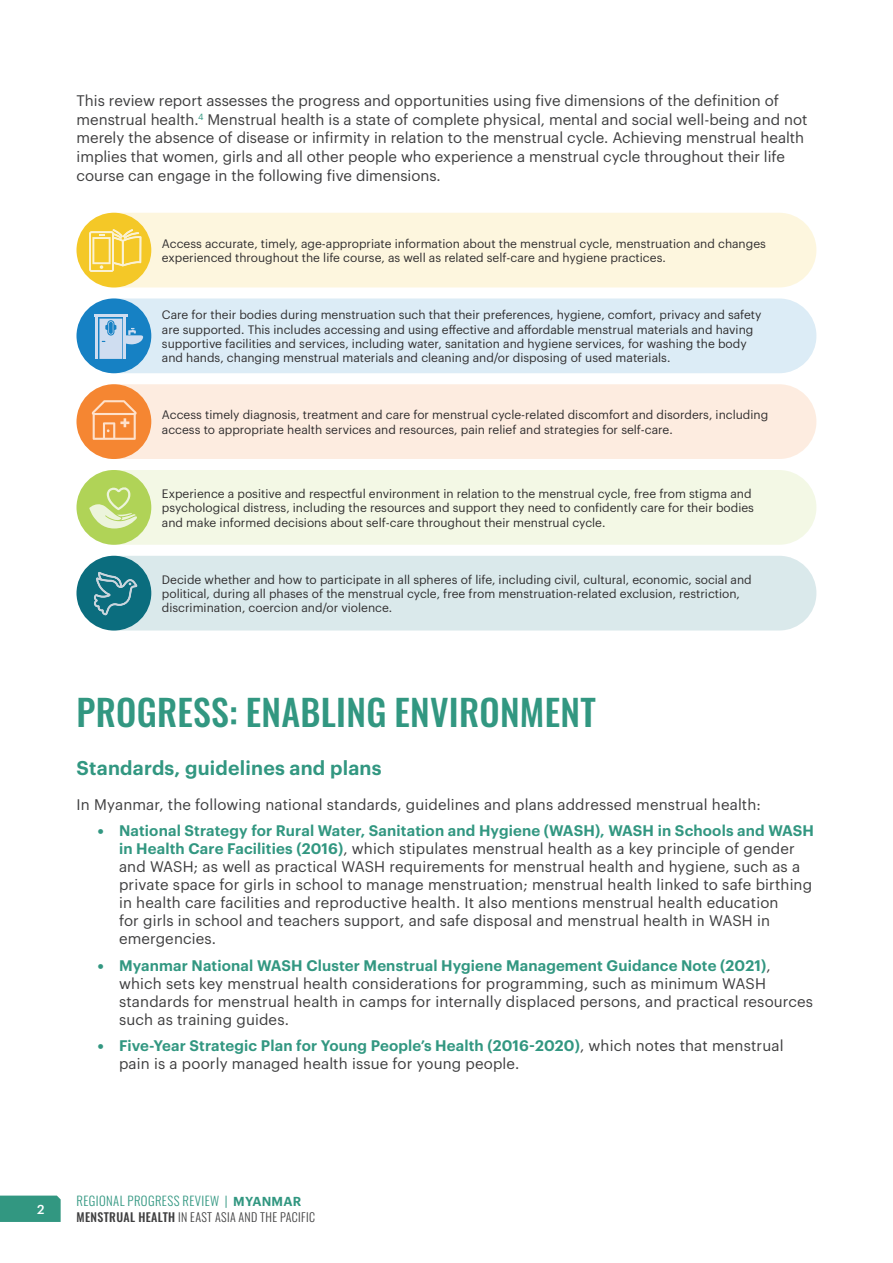
<style>
.page{position:relative;width:893px;height:1263px;background:#fff}
.page>*{position:absolute;margin:0;border:0;box-sizing:border-box;transform-origin:0 0}
.Body_Copy{font:500 36px "Oswald";letter-spacing:.01em;color:#329781}
.t1{font:600 19.5px "Graphik";letter-spacing:.01em;color:#329781}
.t2{font:15px/18px "Graphik";letter-spacing:.01em;color:#3e3e3f}
.t3{font:300 12.75px "Oswald";letter-spacing:.03em;color:#329781}
.t4{font:500 12.75px "Graphik";color:#fff}
.t5{font:12px/14.2px "Graphik";color:#312f30}
.t6{font:300 12px "Oswald";letter-spacing:.03em;color:#3e3e3f}
.s1{font-family:"Graphik Super";color:#329781}
.s2{font-weight:600;color:#329781}
.s3{font-family:"Graphik";font-weight:600}
.s4{font-weight:500}
</style>
<div class="page">
<div style="left:0;top:1195px;width:61px;height:27px;background:#329781"></div>
<div style="left:77px;top:213px;width:739px;height:74px;background:#fdf6de;border-radius:37px"></div>
<div style="left:77px;top:298px;width:739px;height:75px;background:#dcecf6;border-radius:37px"></div>
<div style="left:77px;top:384px;width:739px;height:75px;background:#fdece0;border-radius:37px"></div>
<div style="left:77px;top:470px;width:739px;height:75px;background:#f3f8e5;border-radius:37px"></div>
<div style="left:77px;top:556px;width:739px;height:74px;background:#dae9eb;border-radius:37px"></div>
<div style="left:77px;top:556px;width:74px;height:74px;background:#0b6d7e;border-radius:50%"></div>
<svg style="left:94px;top:572px;width:43px;height:43px"></svg>
<div style="left:77px;top:213px;width:74px;height:74px;background:#f4c827;border-radius:50%"></div>
<svg style="left:89px;top:229px;width:52px;height:43px"></svg>
<div style="left:77px;top:470px;width:74px;height:75px;background:#b0d357;border-radius:50%"></div>
<svg style="left:89px;top:487px;width:48px;height:41px"></svg>
<div style="left:77px;top:384px;width:74px;height:75px;background:#f58632;border-radius:50%"></div>
<svg style="left:92px;top:400px;width:45px;height:40px"></svg>
<div style="left:77px;top:298px;width:74px;height:75px;background:#1681c4;border-radius:50%"></div>
<hr style="left:96px;top:315px;width:2px;height:44px;background:#cfddf0">
<hr style="left:94px;top:315px;width:34px;height:2px;background:#cfddf0">
<hr style="left:124px;top:315px;width:2px;height:44px;background:#cfddf0">
<svg style="left:99px;top:319px;width:44px;height:40px"></svg>
<p class="t2" style="left:77px;top:90px;width:732px;line-height:18.8px">This review report assesses the progress and opportunities using five dimensions of the definition of menstrual health.<sup>4</sup> Menstrual health is a state of complete physical, mental and social well-being and not merely the absence of disease or infirmity in relation to the menstrual cycle. Achieving menstrual health implies that women, girls and all other people who experience a menstrual cycle throughout their life course can engage in the following five dimensions.</p>
<p class="t5" style="left:162px;top:235px;width:606px">Access accurate, timely, age-appropriate information about the menstrual cycle, menstruation and changes experienced throughout the life course, as well as related self-care and hygiene practices.</p>
<p class="t5" style="left:162px;top:307px;width:601px">Care for their bodies during menstruation such that their preferences, hygiene, comfort, privacy and safety are supported. This includes accessing and using effective and affordable menstrual materials and having supportive facilities and services, including water, sanitation and hygiene services, for washing the body and hands, changing menstrual materials and cleaning and/or disposing of used materials.</p>
<p class="t5" style="left:162px;top:407px;width:608px">Access timely diagnosis, treatment and care for menstrual cycle-related discomfort and disorders, including access to appropriate health services and resources, pain relief and strategies for self-care.</p>
<p class="t5" style="left:162px;top:486px;width:594px">Experience a positive and respectful environment in relation to the menstrual cycle, free from stigma and psychological distress, including the resources and support they need to confidently care for their bodies and make informed decisions about self-care throughout their menstrual cycle.</p>
<p class="t5" style="left:162px;top:571px;width:591px">Decide whether and how to participate in all spheres of life, including civil, cultural, economic, social and political, during all phases of the menstrual cycle, free from menstruation-related exclusion, restriction, discrimination, coercion and/or violence.</p>
<p class="Body_Copy" style="left:77px;top:680px;width:521px">PROGRESS: ENABLING ENVIRONMENT</p>
<p class="t1" style="left:77px;top:752px;width:306px">Standards, guidelines and plans</p>
<p class="t2" style="left:77px;top:794px;width:686px">In Myanmar, the following national standards, guidelines and plans addressed menstrual health:</p>
<p class="t2" style="left:119px;top:820px;width:696px;text-indent:-21px"><span class="s1">•</span> <span class="s2">National Strategy for Rural Water, Sanitation and Hygiene (WASH), WASH in Schools and WASH in Health Care Facilities (2016)</span>, which stipulates menstrual health as a key principle of gender and WASH; as well as practical WASH requirements for menstrual health and hygiene, such as a private space for girls in school to manage menstruation; menstrual health linked to safe birthing in health care facilities and reproductive health. It also mentions menstrual health education<br>for girls in school and teachers support, and safe disposal and menstrual health in WASH in emergencies.</p>
<p class="t2" style="left:119px;top:955px;width:696px;text-indent:-21px"><span class="s1">•</span> <span class="s2">Myanmar National WASH Cluster Menstrual Hygiene Management Guidance Note (2021)</span>, which sets key menstrual health considerations for programming, such as minimum WASH standards for menstrual health in camps for internally displaced persons, and practical resources such as training guides.</p>
<p class="t2" style="left:119px;top:1035px;width:666px;text-indent:-21px"><span class="s1">•</span> <span class="s2">Five-Year Strategic Plan for Young People’s Health (2016-2020)</span>, which notes that menstrual pain is a poorly managed health issue for young people.</p>
<p class="t4" style="left:37px;top:1199px;width:9px">2</p>
<p class="t3" style="left:77px;top:1189px;width:226px">REGIONAL PROGRESS REVIEW | <span class="s3">MYANMAR</span></p>
<p class="t6" style="left:77px;top:1206px;width:240px"><span class="s4">MENSTRUAL HEALTH</span> IN EAST ASIA AND THE PACIFIC</p>
</div>
